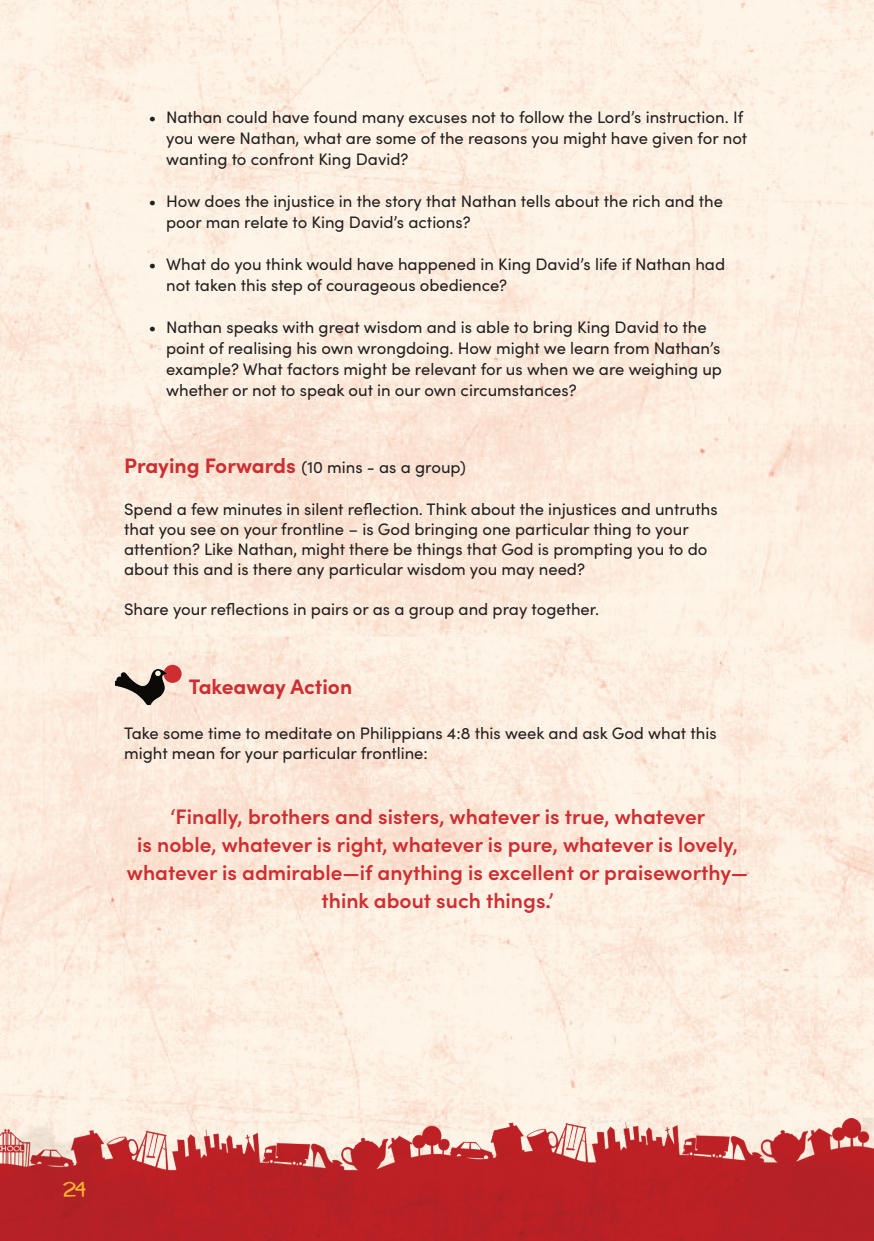
<style>
.page{position:relative;width:874px;height:1241px;background:#fff}
.page>*{position:absolute;margin:0;border:0;box-sizing:border-box;transform-origin:0 0}
.t1{font:22.75px "Hitchcock";color:#fcb336}
.t2{font:600 21px/28px "Sofia Pro";color:#ce2e31;text-align:center}
.t3{font:700 21px "Sofia Pro";color:#ce2e31}
.t4{font:16.62px/21px "Sofia Pro";color:#231f20}
.s1{font-weight:700;font-size:21px;color:#ce2e31}
</style>
<div class="page">
<img style="left:0;top:0;width:873px;height:1117px">
<img style="left:0;top:1117px;width:873px;height:123px">
<div style="left:163px;top:664px;width:18px;height:18px;background:#ce2e31;border-radius:50%"></div>
<img style="left:115px;top:667px;width:55px;height:37px">
<p class="t4" style="left:166px;top:106px;width:582px;text-indent:-18px">• Nathan could have found many excuses not to follow the Lord’s instruction. If you were Nathan, what are some of the reasons you might have given for not wanting to confront King David?</p>
<p class="t4" style="left:166px;top:190px;width:558px;text-indent:-18px">• How does the injustice in the story that Nathan tells about the rich and the poor man relate to King David’s actions?</p>
<p class="t4" style="left:166px;top:253px;width:560px;text-indent:-18px">• What do you think would have happened in King David’s life if Nathan had not taken this step of courageous obedience?</p>
<p class="t4" style="left:166px;top:316px;width:557px;text-indent:-18px">• Nathan speaks with great wisdom and is able to bring King David to the point of realising his own wrongdoing. How might we learn from Nathan’s example? What factors might be relevant for us when we are weighing up whether or not to speak out in our own circumstances?</p>
<p class="t4" style="left:124px;top:455px;width:343px"><span class="s1">Praying Forwards</span> (10 mins - as a group)</p>
<p class="t4" style="left:124px;top:498px;width:594px;line-height:19.9px">Spend a few minutes in silent reflection. Think about the injustices and untruths that you see on your frontline – is God bringing one particular thing to your attention? Like Nathan, might there be things that God is prompting you to do about this and is there any particular wisdom you may need?</p>
<p class="t4" style="left:124px;top:597px;width:476px">Share your reflections in pairs or as a group and pray together.</p>
<p class="t3" style="left:189px;top:670px;width:165px">Takeaway Action</p>
<p class="t4" style="left:124px;top:722px;width:593px;line-height:19.9px">Take some time to meditate on Philippians 4:8 this week and ask God what this might mean for your particular frontline:</p>
<p class="t2" style="left:127px;top:800px;width:622px">‘Finally, brothers and sisters, whatever is true, whatever<br>is noble, whatever is right, whatever is pure, whatever is lovely, whatever is admirable—if anything is excellent or praiseworthy— think about such things.’</p>
<h1 class="t1" style="left:63px;top:1177px;width:24px">24</h1>
</div>
